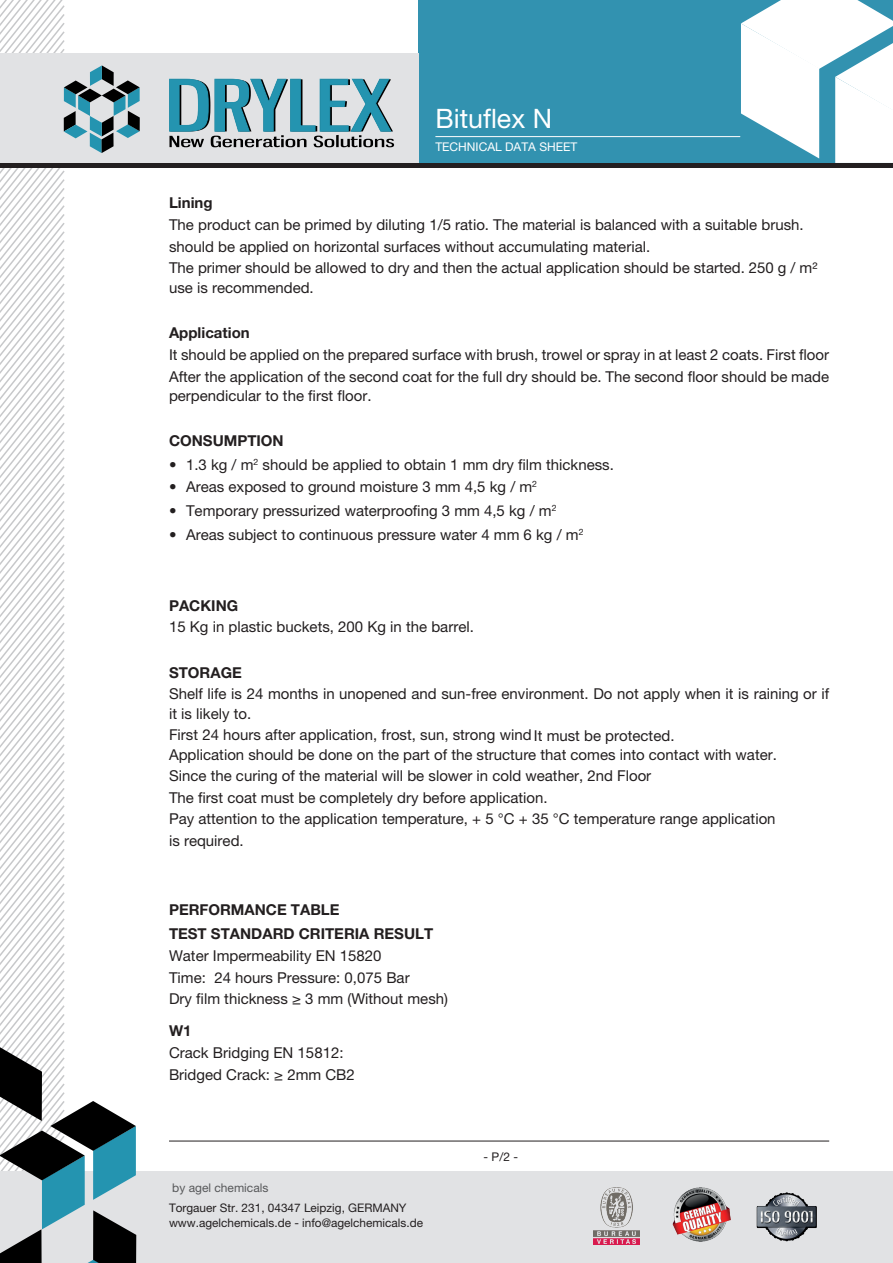
<style>
.page{position:relative;width:893px;height:1263px;background:#fff}
.page>*{position:absolute;margin:0;border:0;box-sizing:border-box;transform-origin:0 0}
.t1{font:26.85px "Helvetica Neue LT Pro";color:#fff}
.t2{font:15px/21.6px "Helvetica Neue LT Pro";color:#231f20}
.t3{font:700 15px/23.7px "Helvetica Neue LT Pro";color:#231f20}
.t4{font:12px "Helvetica Neue LT Pro";color:#fff}
.t5{font:12px "Helvetica Neue LT Pro";color:#57585a}
.t6{font:12px "Helvetica Neue LT Pro";color:#231f20}
.t7{font:11.85px/15.3px "Helvetica Neue LT Pro";color:#231f20}
</style>
<div class="page">
<div style="left:418px;top:0;width:475px;height:163px;background:#3292b0"></div>
<svg style="left:741px;top:0;width:152px;height:163px"></svg>
<div style="left:0;top:53px;width:418px;height:110px;background:#e1e2e4"></div>
<div style="left:0;top:1171px;width:893px;height:92px;background:#e1e2e4"></div>
<img style="left:594px;top:1188px;width:45px;height:56px">
<img style="left:672px;top:1188px;width:59px;height:54px">
<img style="left:756px;top:1192px;width:61px;height:50px">
<svg style="left:169px;top:79px;width:225px;height:68px"></svg>
<svg style="left:0;top:0;width:140px;height:1263px"></svg>
<div style="left:0;top:163px;width:893px;height:5px;background:#231f20"></div>
<hr style="left:435px;top:136px;width:305px;height:1px;background:#fff">
<hr style="left:169px;top:1141px;width:660px;height:1px;background:#231f20">
<h1 class="t1" style="left:435px;top:103px;width:118px">Bituflex N</h1>
<p class="t4" style="left:435px;top:140px;width:143px">TECHNICAL DATA SHEET</p>
<p class="t3" style="left:169px;top:191px;width:45px">Lining</p>
<p class="t2" style="left:169px;top:214px;width:650px">The product can be primed by diluting 1/5 ratio. The material is balanced with a suitable brush. should be applied on horizontal surfaces without accumulating material.<br>The primer should be allowed to dry and then the actual application should be started. 250 g / m²</p>
<p class="t2" style="left:169px;top:276px;width:146px">use is recommended.</p>
<p class="t3" style="left:169px;top:321px;width:82px">Application</p>
<p class="t2" style="left:169px;top:343px;width:662px">It should be applied on the prepared surface with brush, trowel or spray in at least 2 coats. First floor<br>After the application of the second coat for the full dry should be. The second floor should be made</p>
<p class="t2" style="left:169px;top:385px;width:204px">perpendicular to the first floor.</p>
<p class="t3" style="left:169px;top:429px;width:116px">CONSUMPTION</p>
<p class="t2" style="left:169px;top:454px;width:446px">• 1.3 kg / m<sup>2</sup> should be applied to obtain 1 mm dry film thickness.</p>
<p class="t2" style="left:169px;top:476px;width:370px">• Areas exposed to ground moisture 3 mm 4,5 kg / m<sup>2</sup></p>
<p class="t2" style="left:169px;top:499px;width:389px">• Temporary pressurized waterproofing 3 mm 4,5 kg / m<sup>2</sup></p>
<p class="t2" style="left:169px;top:523px;width:416px">• Areas subject to continuous pressure water 4 mm 6 kg / m<sup>2</sup></p>
<p class="t3" style="left:169px;top:593px;width:71px">PACKING</p>
<p class="t2" style="left:169px;top:616px;width:306px">15 Kg in plastic buckets, 200 Kg in the barrel.</p>
<p class="t3" style="left:169px;top:660px;width:74px">STORAGE</p>
<p class="t2" style="left:169px;top:684px;width:662px;line-height:19.5px">Shelf life is 24 months in unopened and sun-free environment. Do not apply when it is raining or if it is likely to.</p>
<p class="t2" style="left:169px;top:725px;width:609px;line-height:19.2px">First 24 hours after application, frost, sun, strong wind It must be protected.<br>Application should be done on the part of the structure that comes into contact with water.</p>
<p class="t2" style="left:169px;top:765px;width:608px">Since the curing of the material will be slower in cold weather, 2nd Floor<br>The first coat must be completely dry before application.<br>Pay attention to the application temperature, + 5 °C + 35 °C temperature range application is required.</p>
<p class="t3" style="left:169px;top:898px;width:266px">PERFORMANCE TABLE<br>TEST STANDARD CRITERIA RESULT</p>
<p class="t2" style="left:169px;top:944px;width:281px">Water Impermeability EN 15820<br>Time: 24 hours Pressure: 0,075 Bar<br>Dry film thickness ≥ 3 mm (Without mesh)</p>
<p class="t3" style="left:169px;top:1019px;width:24px">W1</p>
<p class="t2" style="left:169px;top:1042px;width:187px">Crack Bridging EN 15812:<br>Bridged Crack: ≥ 2mm CB2</p>
<p class="t5" style="left:172px;top:1180px;width:98px">by agel chemicals</p>
<p class="t7" style="left:169px;top:1200px;width:256px">Torgauer Str. 231, 04347 Leipzig, GERMANY www.agelchemicals.de - info@agelchemicals.de</p>
<p class="t6" style="left:484px;top:1149px;width:36px">- P/2 -</p>
</div>
